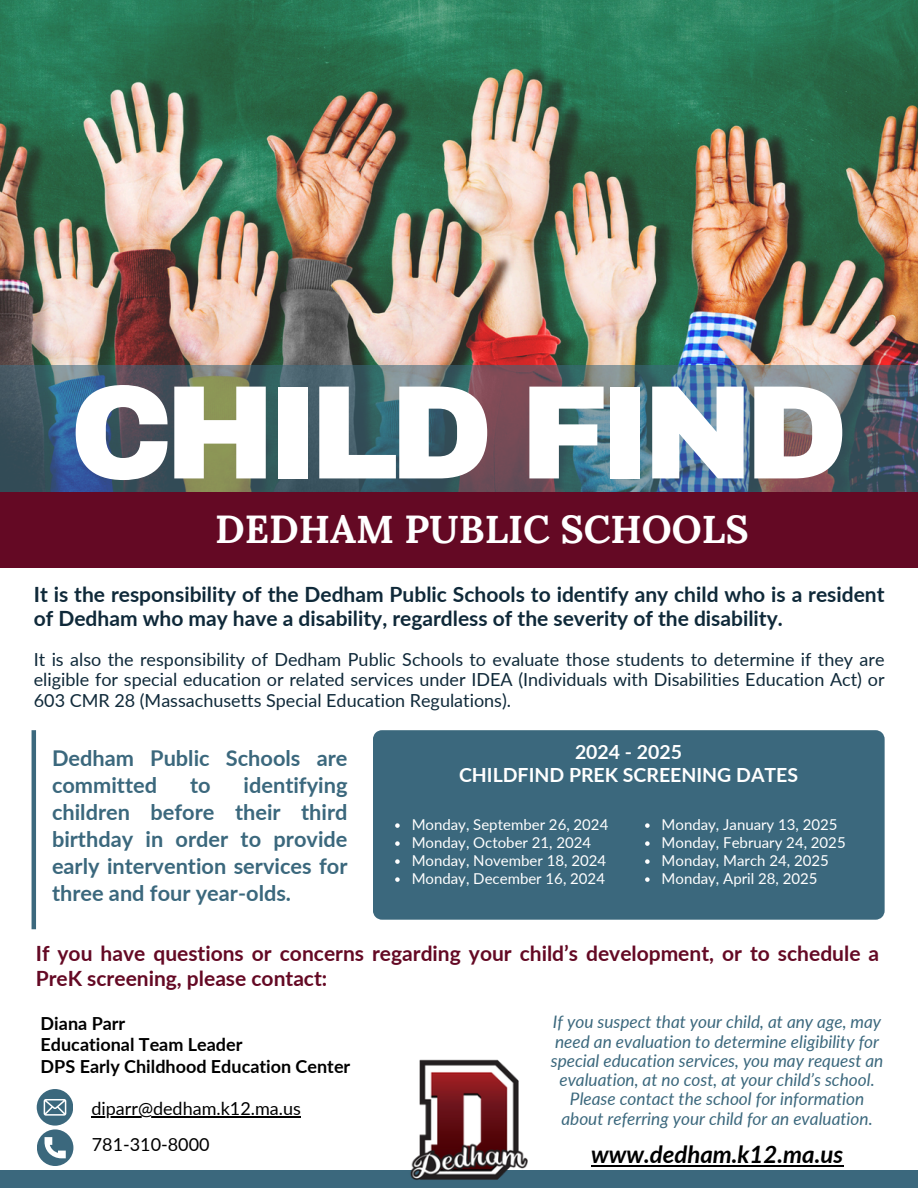
<style>
.page{position:relative;width:918px;height:1188px;background:#fff}
.page>*{position:absolute;margin:0;border:0;box-sizing:border-box;transform-origin:0 0}
.t1{font:900 133.5px "Archivo";letter-spacing:-.07em;color:#fff}
.t2{font:700 39px "Lora";color:#fff}
.t3{font:italic 700 24px "Lato";color:#000}
.t4{font:700 21.75px/27px "Lato";color:#3b687d}
.t5{font:700 21px/23.7px "Lato";color:#0f2939}
.t6{font:700 21px/24.8px "Lato";color:#640924}
.t7{font:700 19.5px/22.5px "Lato";color:#fff;text-align:center}
.t8{font:18px/20.2px "Lato";color:#0f2939;text-align:justify}
.t9{font:700 18px/21.3px "Lato";color:#000}
.t10{font:18px "Lato";color:#000}
.t11{font:italic 17.25px/19.2px "Lato";color:#3b687d;text-align:center}
.t12{font:15px "Lato";color:#fff}
</style>
<div class="page">
<img style="left:0;top:0;width:918px;height:365px">
<div style="left:0;top:1170px;width:918px;height:18px;background:#3b687d"></div>
<svg style="left:0;top:365px;width:918px;height:127px;background:#546570"></svg>
<img style="left:410px;top:1059px;width:118px;height:121px">
<div style="left:373px;top:730px;width:511px;height:190px;background:#3b687d"></div>
<hr style="left:32px;top:730px;width:4px;height:199px;background:#3b687d">
<div style="left:0;top:492px;width:918px;height:76px;background:#640924"></div>
<div style="left:37px;top:1089px;width:36px;height:37px;background:#3b687d;border-radius:50%"></div>
<svg style="left:44px;top:1099px;width:22px;height:17px"></svg>
<hr style="left:591px;top:1165px;width:252px;height:2px;background:#000">
<svg style="left:395px;top:823px;width:5px;height:5px"></svg>
<svg style="left:395px;top:841px;width:5px;height:5px"></svg>
<svg style="left:395px;top:859px;width:5px;height:5px"></svg>
<svg style="left:395px;top:877px;width:5px;height:5px"></svg>
<svg style="left:645px;top:823px;width:5px;height:5px"></svg>
<svg style="left:645px;top:841px;width:5px;height:5px"></svg>
<svg style="left:645px;top:859px;width:5px;height:5px"></svg>
<svg style="left:645px;top:877px;width:5px;height:5px"></svg>
<hr style="left:91px;top:1116px;width:210px;height:2px;background:#000">
<div style="left:37px;top:1129px;width:36px;height:37px;background:#3b687d;border-radius:50%"></div>
<svg style="left:45px;top:1137px;width:21px;height:21px"></svg>
<h2 class="t1" style="left:70px;top:361px;width:780px">CHILD FIND</h2>
<p class="t2" style="left:215px;top:504px;width:535px">DEDHAM PUBLIC SCHOOLS</p>
<h5 class="t5" style="left:34px;top:582px;width:852px">It is the responsibility of the Dedham Public Schools to identify any child who is a resident of Dedham who may have a disability, regardless of the severity of the disability.</h5>
<p class="t8" style="left:34px;top:649px;width:852px">It is also the responsibility of Dedham Public Schools to evaluate those students to determine if they are eligible for special education or related services under IDEA (Individuals with Disabilities Education Act) or 603 CMR 28 (Massachusetts Special Education Regulations).</p>
<h3 class="t4" style="left:52px;top:744px;width:297px">Dedham Public Schools are committed</h3>
<p class="t7" style="left:459px;top:741px;width:341px">2024 - 2025<br>CHILDFIND PREK SCREENING DATES</p>
<h3 class="t4" style="left:52px;top:771px;width:297px;text-align:justify;text-indent:192px">identifying children before their third birthday in order to provide early intervention services for three and four year-olds.</h3>
<h3 class="t4" style="left:190px;top:771px;width:22px">to</h3>
<p class="t12" style="left:412px;top:815px;width:198px">Monday, September 26, 2024</p>
<p class="t12" style="left:412px;top:833px;width:181px">Monday, October 21, 2024</p>
<p class="t12" style="left:412px;top:851px;width:196px">Monday, November 18, 2024</p>
<p class="t12" style="left:412px;top:869px;width:195px">Monday, December 16, 2024</p>
<p class="t12" style="left:662px;top:815px;width:178px">Monday, January 13, 2025</p>
<h5 class="t12" style="left:662px;top:833px;width:186px">Monday, February 24, 2025</h5>
<h6 class="t12" style="left:662px;top:851px;width:169px">Monday, March 24, 2025</h6>
<p class="t12" style="left:662px;top:869px;width:158px">Monday, April 28, 2025</p>
<h3 class="t6" style="left:36px;top:941px;width:845px">If you have questions or concerns regarding your child’s development, or to schedule a<br>PreK screening, please contact:</h3>
<p class="t9" style="left:41px;top:1012px;width:311px">Diana Parr<br>Educational Team Leader<br>DPS Early Childhood Education Center</p>
<p class="t10" style="left:91px;top:1098px;width:211px">diparr@dedham.k12.ma.us</p>
<p class="t10" style="left:92px;top:1134px;width:119px">781-310-8000</p>
<h4 class="t11" style="left:551px;top:1012px;width:334px">If you suspect that your child, at any age, may need an evaluation to determine eligibility for special education services, you may request an evaluation, at no cost, at your child’s school.<br>Please contact the school for information about referring your child for an evaluation.</h4>
<p class="t3" style="left:591px;top:1139px;width:253px">www.dedham.k12.ma.us</p>
</div>
